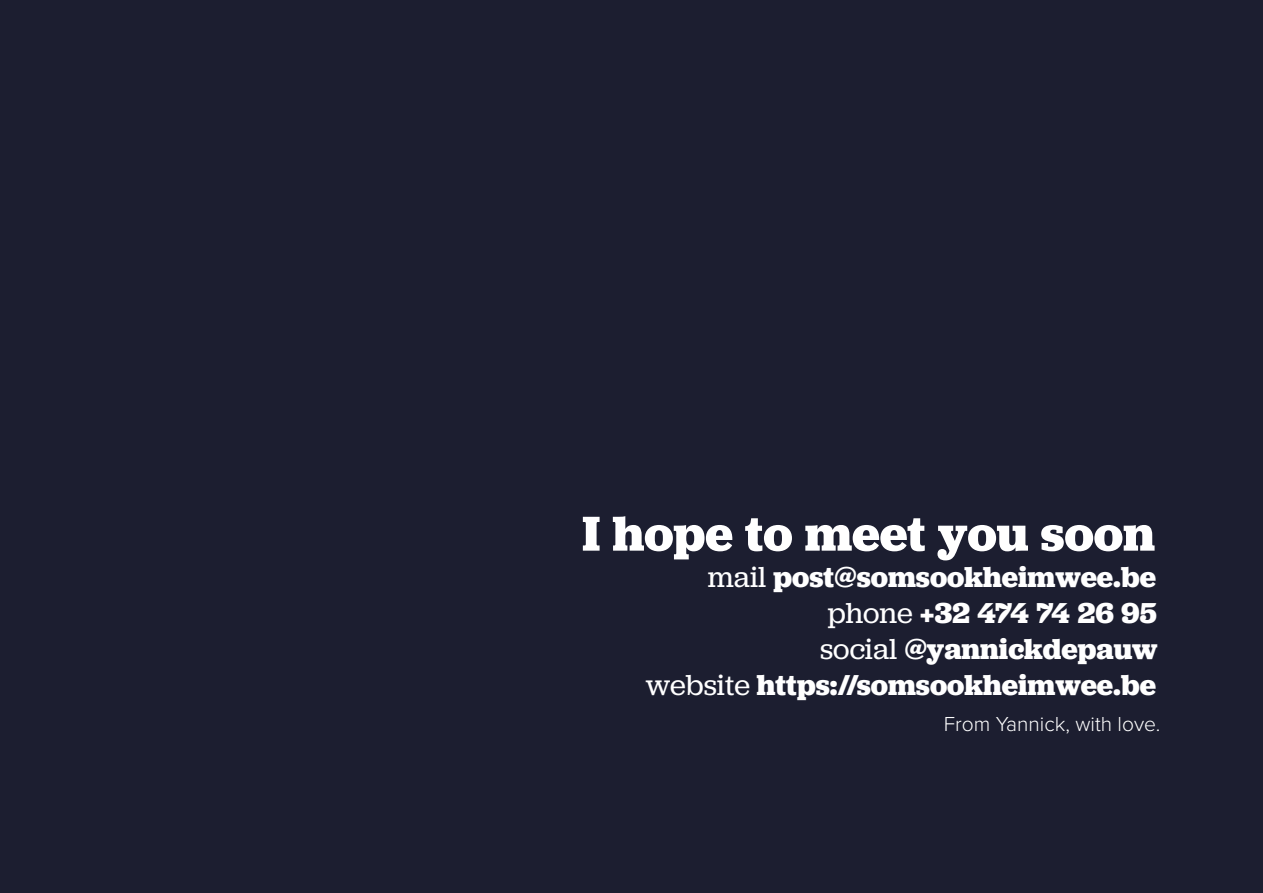
<style>
.page{position:relative;width:1263px;height:893px;background:#1c1e30}
.page>*{position:absolute;margin:0;border:0;box-sizing:border-box;transform-origin:0 0}
.t1{font:700 51px "Jubilat";color:#fff}
.t2{font:700 30px/36px "Jubilat";color:#fff;text-align:right}
.t3{font:300 21px "Proxima Nova";color:#fff}
.s1{font-weight:400}
</style>
<div class="page">
<h1 class="t1" style="left:582px;top:501px;width:574px">I hope to meet you soon</h1>
<p class="t2" style="left:646px;top:558px;width:513px"><span class="s1">mail</span> post@somsookheimwee.be <span class="s1">phone</span> +32 474 74 26 95<br><span class="s1">social</span> @yannickdepauw<br><span class="s1">website</span> https://somsookheimwee.be</p>
<p class="t3" style="left:944px;top:708px;width:218px">From Yannick, with love.</p>
</div>
